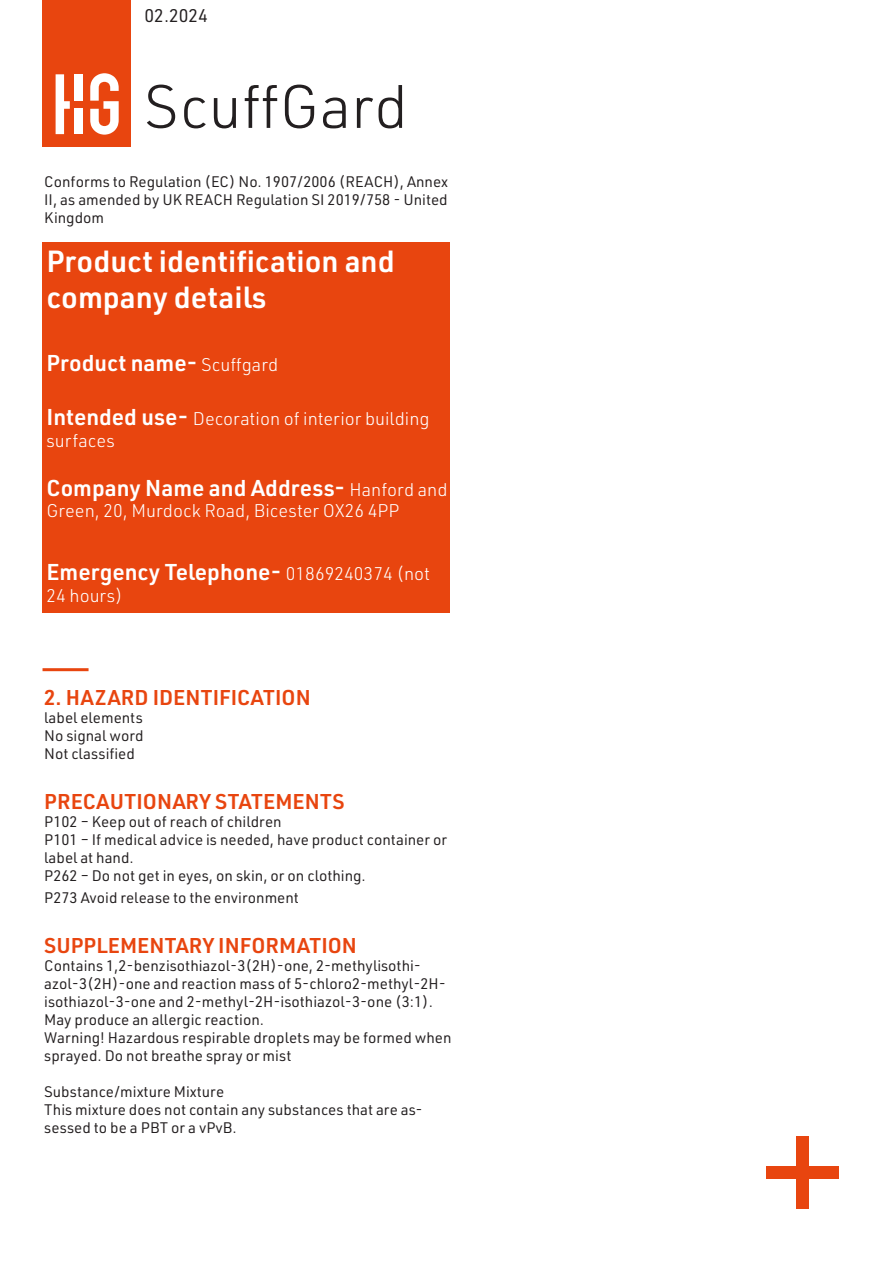
<style>
.page{position:relative;width:893px;height:1263px;background:#fff}
.page>*{position:absolute;margin:0;border:0;box-sizing:border-box;transform-origin:0 0}
.t1{font:300 60px "URWDIN";letter-spacing:.01em;color:#231f20}
.t2{font:600 30px/36px "URWDIN";color:#fff}
.t3{font:600 22.5px "URWDIN";color:#fff}
.t4{font:600 21px "URWDIN";color:#e8450f}
.t5{font:300 18px/21.6px "URWDIN";color:#fff}
.t6{font:18px "URWDIN";color:#231f20}
.t7{font:15px/18px "URWDIN";color:#231f20}
.s1{font-weight:300;font-size:18px}
.s2{font-weight:600;font-size:22.5px}
</style>
<div class="page">
<div style="left:43px;top:242px;width:407px;height:371px;background:#e8450f"></div>
<div style="left:43px;top:0;width:88px;height:146px;background:#e8450f"></div>
<svg style="left:56px;top:74px;width:14px;height:60px"></svg>
<div style="left:75px;top:109px;width:8px;height:25px;background:#fff"></div>
<div style="left:75px;top:74px;width:8px;height:27px;background:#fff"></div>
<svg style="left:90px;top:73px;width:29px;height:62px"></svg>
<hr style="left:43px;top:668px;width:46px;height:3px;background:#e8450f">
<div style="left:796px;top:1136px;width:13px;height:73px;background:#e8450f"></div>
<div style="left:766px;top:1166px;width:73px;height:12px;background:#e8450f"></div>
<p class="t6" style="left:145px;top:4px;width:65px">02.2024</p>
<p class="t1" style="left:144px;top:67px;width:266px">ScuffGard</p>
<p class="t7" style="left:44px;top:172px;width:405px;text-align:justify">Conforms to Regulation (EC) No. 1907/2006 (REACH), Annex II, as amended by UK REACH Regulation SI 2019/758 - United Kingdom</p>
<p class="t2" style="left:46px;top:242px;width:350px">Product identification and company details</p>
<p class="t3" style="left:46px;top:348px;width:233px">Product name- <span class="s1">Scuffgard</span></p>
<p class="t5" style="left:46px;top:408px;width:385px"><span class="s2">Intended use-</span> Decoration of interior building surfaces</p>
<p class="t3" style="left:46px;top:472px;width:403px">Company Name and Address- <span class="s1">Hanford and</span></p>
<p class="t5" style="left:46px;top:499px;width:355px">Green, 20, Murdock Road, Bicester OX26 4PP</p>
<p class="t3" style="left:46px;top:557px;width:385px">Emergency Telephone- <span class="s1">01869240374 (not</span></p>
<p class="t5" style="left:46px;top:584px;width:78px">24 hours)</p>
<p class="t4" style="left:44px;top:683px;width:268px">2. HAZARD IDENTIFICATION</p>
<p class="t7" style="left:44px;top:708px;width:100px">label elements</p>
<p class="t7" style="left:44px;top:726px;width:101px">No signal word</p>
<p class="t7" style="left:44px;top:744px;width:92px">Not classified</p>
<p class="t4" style="left:44px;top:788px;width:302px">PRECAUTIONARY STATEMENTS</p>
<p class="t7" style="left:44px;top:812px;width:239px">P102 – Keep out of reach of children</p>
<p class="t7" style="left:44px;top:830px;width:404px">P101 – If medical advice is needed, have product container or label at hand.</p>
<p class="t7" style="left:44px;top:866px;width:323px">P262 – Do not get in eyes, on skin, or on clothing.</p>
<p class="t7" style="left:44px;top:888px;width:256px">P273 Avoid release to the environment</p>
<p class="t4" style="left:44px;top:932px;width:314px">SUPPLEMENTARY INFORMATION</p>
<p class="t7" style="left:44px;top:956px;width:403px">Contains 1,2-benzisothiazol-3(2H)-one, 2-methylisothi&shy;azol-3(2H)-one and reaction mass of 5-chloro2-methyl-2H&shy;isothiazol-3-one and 2-methyl-2H-isothiazol-3-one (3:1).<br>May produce an allergic reaction.</p>
<p class="t7" style="left:44px;top:1028px;width:409px">Warning! Hazardous respirable droplets may be formed when sprayed. Do not breathe spray or mist</p>
<p class="t7" style="left:44px;top:1082px;width:181px">Substance/mixture Mixture</p>
<p class="t7" style="left:44px;top:1100px;width:380px">This mixture does not contain any substances that are as&shy;sessed to be a PBT or a vPvB.</p>
</div>
